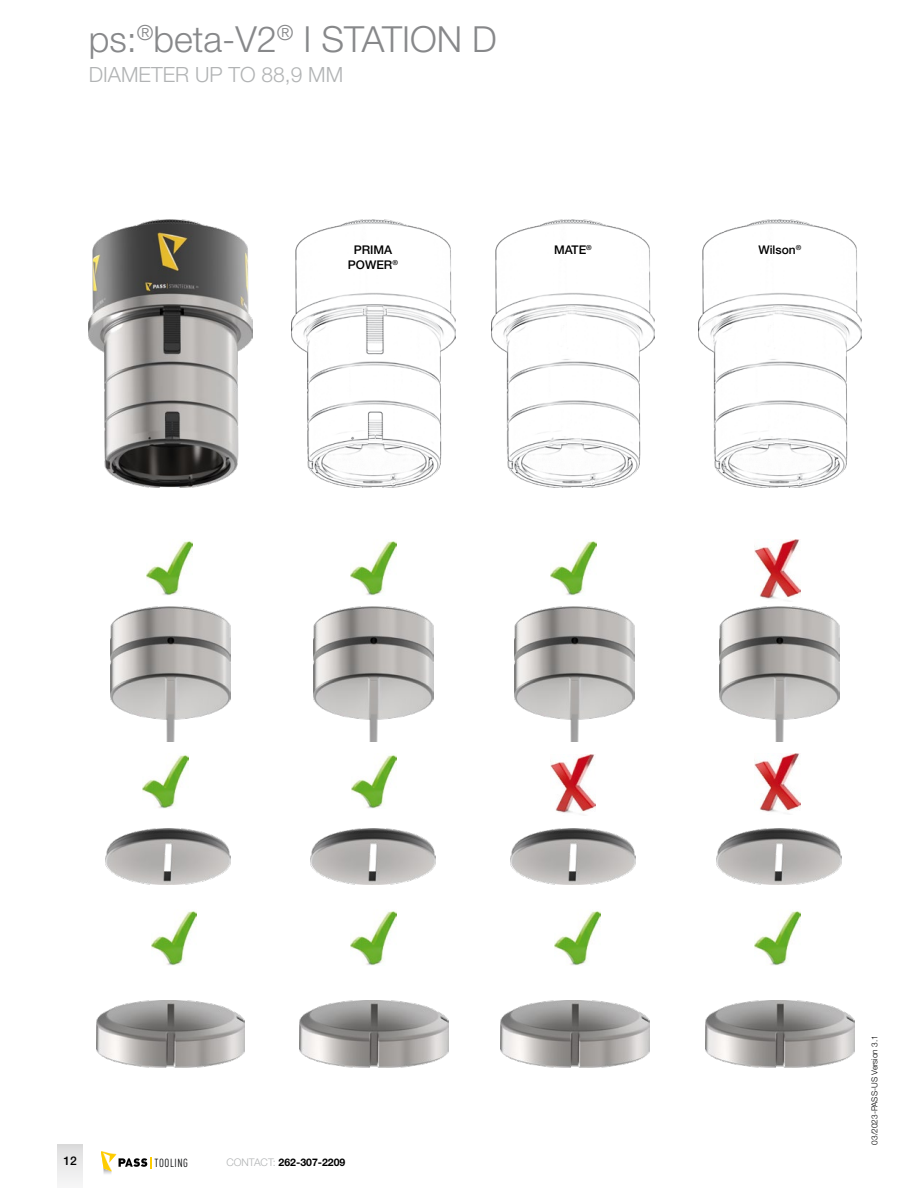
<style>
.page{position:relative;width:918px;height:1188px;background:#fff}
.page>*{position:absolute;margin:0;border:0;box-sizing:border-box;transform-origin:0 0}
.t1{font:300 36px "Helvetica Neue LT Std";color:#87888a}
.t2{font:300 21px "Helvetica Neue LT Std";color:#b1b3b4}
.t3{font:500 12px/14.4px "Helvetica Neue LT Std";color:#000;text-align:center}
.t4{font:11.7px "DIN Cond";letter-spacing:.05em;color:#000204}
.t5{font:700 10.5px "Helvetica Neue LT Std";color:#000}
.t6{font:300 8.25px "Helvetica Neue LT Std";color:#000}
.s1{font-weight:300;color:#b1b3b4}
</style>
<div class="page">
<div style="left:57px;top:1145px;width:26px;height:43px;background:linear-gradient(to bottom,#ddddde,#f7f7f8)"></div>
<svg style="left:101px;top:1151px;width:50px;height:23px"></svg>
<img style="left:89px;top:219px;width:163px;height:268px">
<img style="left:111px;top:607px;width:120px;height:135px">
<img style="left:313px;top:607px;width:120px;height:135px">
<img style="left:515px;top:607px;width:120px;height:135px">
<img style="left:719px;top:607px;width:120px;height:135px">
<img style="left:151px;top:911px;width:46px;height:54px">
<img style="left:351px;top:911px;width:46px;height:54px">
<img style="left:555px;top:911px;width:45px;height:54px">
<img style="left:755px;top:911px;width:45px;height:54px">
<img style="left:147px;top:541px;width:45px;height:54px">
<img style="left:351px;top:541px;width:46px;height:54px">
<img style="left:551px;top:541px;width:45px;height:54px">
<img style="left:755px;top:540px;width:45px;height:59px">
<img style="left:550px;top:754px;width:46px;height:59px">
<img style="left:755px;top:753px;width:45px;height:59px">
<img style="left:351px;top:755px;width:46px;height:54px">
<img style="left:143px;top:755px;width:45px;height:54px">
<img style="left:106px;top:829px;width:125px;height:55px">
<img style="left:311px;top:829px;width:125px;height:55px">
<img style="left:510px;top:829px;width:126px;height:55px">
<img style="left:717px;top:829px;width:125px;height:55px">
<img style="left:96px;top:1001px;width:149px;height:67px">
<img style="left:299px;top:1001px;width:149px;height:67px">
<img style="left:501px;top:1001px;width:148px;height:67px">
<img style="left:706px;top:1001px;width:148px;height:67px">
<img style="left:292px;top:219px;width:163px;height:268px">
<img style="left:491px;top:219px;width:164px;height:268px">
<img style="left:698px;top:219px;width:163px;height:268px">
<h1 class="t1" style="left:89px;top:17px;width:409px">ps:<sup>®</sup>beta-V2<sup>®</sup> I STATION D</h1>
<h2 class="t2" style="left:89px;top:62px;width:256px">DIAMETER UP TO 88,9 MM</h2>
<p class="t3" style="left:348px;top:243px;width:52px">PRIMA<br>POWER<sup>®</sup></p>
<p class="t3" style="left:554px;top:242px;width:39px">MATE<sup>®</sup></p>
<p class="t3" style="left:758px;top:243px;width:44px">Wilson<sup>®</sup></p>
<p class="t3" style="left:63px;top:1153px;width:15px">12</p>
<p class="t4" style="left:155px;top:1156px;width:35px">TOOLING</p>
<p class="t5" style="left:226px;top:1156px;width:121px"><span class="s1">CONTACT:</span> 262-307-2209</p>
<p class="t6" style="left:870px;top:1145px;width:111px;rotate:-90deg">03/2023-PASS-US Version 3.1</p>
</div>
